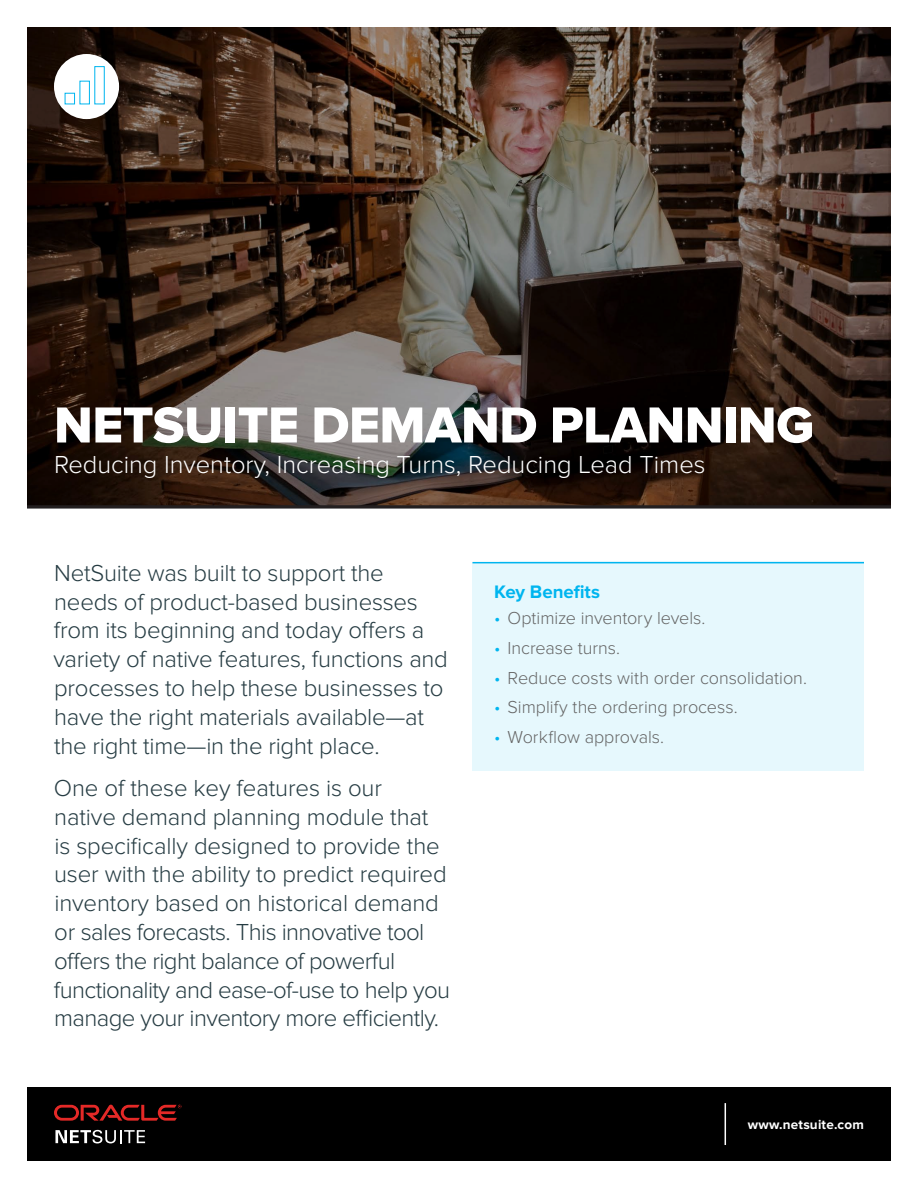
<style>
.page{position:relative;width:918px;height:1188px;background:#fff}
.page>*{position:absolute;margin:0;border:0;box-sizing:border-box;transform-origin:0 0}
.cover_header{font:52.5px "Proxima Nova Extrabld";letter-spacing:-.01em;color:#fff}
.t1{font:300 25.5px "Proxima Nova";color:#fff}
.t2{font:300 24px/28.8px "Proxima Nova";letter-spacing:-.01em;color:#263c43}
.H3_sidebar_blue_head{font:700 18.75px "Proxima Nova";letter-spacing:-.005em;color:#00b5ef}
.t3{font:300 18px "Proxima Nova";letter-spacing:-.005em;color:#666}
.t4{font:700 13.5px "Proxima Nova";letter-spacing:.015em;color:#fff}
.s1{color:#00b5ef}
</style>
<div class="page">
<div style="left:27px;top:1087px;width:864px;height:74px;background:#000"></div>
<hr style="left:725px;top:1103px;width:1px;height:42px;background:#fff">
<svg style="left:54px;top:1105px;width:127px;height:16px"></svg>
<svg style="left:55px;top:1130px;width:90px;height:13px"></svg>
<svg style="left:27px;top:27px;width:864px;height:478px;background:#403128"></svg>
<hr style="left:27px;top:505px;width:864px;height:3px;background:#231f20">
<div style="left:472px;top:562px;width:392px;height:208px;background:#e6f8fd"></div>
<hr style="left:472px;top:562px;width:392px;height:1px;background:#00b5ef">
<div style="left:54px;top:54px;width:65px;height:65px;background:#fff;border-radius:50%"></div>
<div style="left:65px;top:93px;width:10px;height:11px;border:1px solid #00b5ef"></div>
<div style="left:79px;top:81px;width:11px;height:23px;border:1px solid #00b5ef"></div>
<div style="left:94px;top:66px;width:11px;height:38px;border:1px solid #00b5ef"></div>
<p class="cover_header" style="left:54px;top:395px;width:762px">NETSUITE DEMAND PLANNING</p>
<p class="t1" style="left:54px;top:450px;width:653px">Reducing Inventory, Increasing Turns, Reducing Lead Times</p>
<p class="t2" style="left:53px;top:559px;width:396px">NetSuite was built to support the needs of product-based businesses from its beginning and today offers a variety of native features, functions and processes to help these businesses to have the right materials available—at the right time—in the right place.</p>
<p class="t2" style="left:54px;top:774px;width:398px">One of these key features is our<br>native demand planning module that<br>is specifically designed to provide the user with the ability to predict required inventory based on historical demand or sales forecasts. This innovative tool offers the right balance of powerful functionality and ease-of-use to help you manage your inventory more efficiently.</p>
<p class="H3_sidebar_blue_head" style="left:494px;top:581px;width:108px">Key Benefits</p>
<p class="t3" style="left:494px;top:608px;width:213px"><span class="s1">•</span> Optimize inventory levels.</p>
<p class="t3" style="left:494px;top:638px;width:128px"><span class="s1">•</span> Increase turns.</p>
<p class="t3" style="left:494px;top:667px;width:314px"><span class="s1">•</span> Reduce costs with order consolidation.</p>
<p class="t3" style="left:494px;top:697px;width:245px"><span class="s1">•</span> Simplify the ordering process.</p>
<p class="t3" style="left:494px;top:727px;width:172px"><span class="s1">•</span> Workflow approvals.</p>
<p class="t4" style="left:748px;top:1117px;width:118px">www.netsuite.com</p>
</div>
